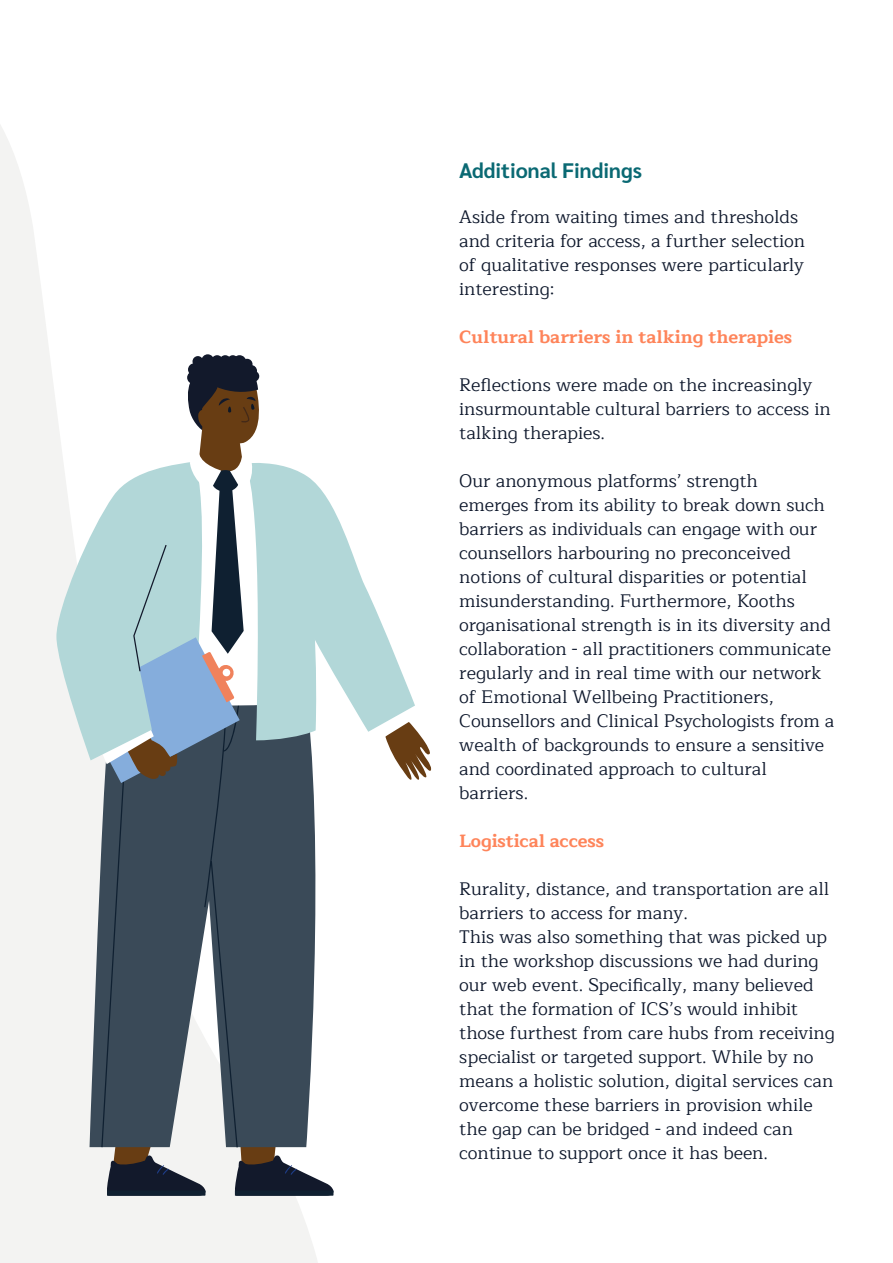
<style>
.page{position:relative;width:893px;height:1263px;background:#fff}
.page>*{position:absolute;margin:0;border:0;box-sizing:border-box;transform-origin:0 0}
.t1{font:700 21px "Sarabun";color:#0a6973}
.t2{font:18px/24px "Maitree";color:#0d172b}
.t3{font:700 18px "Maitree";color:#fe845a}
</style>
<div class="page">
<svg style="left:0;top:125px;width:318px;height:1138px;fill:#f3f3f2"></svg>
<svg style="left:385px;top:729px;width:47px;height:51px"></svg>
<svg style="left:338px;top:519px;width:77px;height:213px"></svg>
<svg style="left:56px;top:353px;width:282px;height:843px"></svg>
<div style="left:187px;top:371px;width:13px;height:13px;background:#12192b;border-radius:50%"></div>
<div style="left:188px;top:363px;width:13px;height:13px;background:#12192b;border-radius:50%"></div>
<div style="left:195px;top:361px;width:13px;height:12px;background:#12192b;border-radius:50%"></div>
<div style="left:201px;top:354px;width:13px;height:13px;background:#12192b;border-radius:50%"></div>
<div style="left:192px;top:356px;width:11px;height:11px;background:#12192b;border-radius:50%"></div>
<div style="left:211px;top:355px;width:12px;height:12px;background:#12192b;border-radius:50%"></div>
<div style="left:219px;top:355px;width:12px;height:12px;background:#12192b;border-radius:50%"></div>
<div style="left:227px;top:355px;width:11px;height:11px;background:#12192b;border-radius:50%"></div>
<div style="left:233px;top:355px;width:13px;height:14px;background:#12192b;border-radius:50%"></div>
<div style="left:242px;top:359px;width:11px;height:11px;background:#12192b;border-radius:50%"></div>
<div style="left:245px;top:365px;width:12px;height:12px;background:#12192b;border-radius:50%"></div>
<div style="left:203px;top:361px;width:14px;height:14px;background:#12192b;border-radius:50%"></div>
<div style="left:248px;top:371px;width:11px;height:11px;background:#12192b;border-radius:50%"></div>
<p class="t1" style="left:459px;top:158px;width:184px">Additional Findings</p>
<p class="t2" style="left:459px;top:205px;width:347px">Aside from waiting times and thresholds and criteria for access, a further selection of qualitative responses were particularly interesting:</p>
<p class="t3" style="left:459px;top:322px;width:334px">Cultural barriers in talking therapies</p>
<p class="t2" style="left:459px;top:373px;width:373px">Reflections were made on the increasingly insurmountable cultural barriers to access in talking therapies.</p>
<p class="t2" style="left:459px;top:469px;width:377px">Our anonymous platforms’ strength<br>emerges from its ability to break down such barriers as individuals can engage with our counsellors harbouring no preconceived notions of cultural disparities or potential misunderstanding. Furthermore, Kooths organisational strength is in its diversity and collaboration - all practitioners communicate regularly and in real time with our network of Emotional Wellbeing Practitioners, Counsellors and Clinical Psychologists from a wealth of backgrounds to ensure a sensitive and coordinated approach to cultural barriers.</p>
<p class="t3" style="left:459px;top:826px;width:147px">Logistical access</p>
<p class="t2" style="left:459px;top:877px;width:377px">Rurality, distance, and transportation are all barriers to access for many.<br>This was also something that was picked up in the workshop discussions we had during our web event. Specifically, many believed that the formation of ICS’s would inhibit those furthest from care hubs from receiving specialist or targeted support. While by no means a holistic solution, digital services can overcome these barriers in provision while the gap can be bridged - and indeed can continue to support once it has been.</p>
</div>
